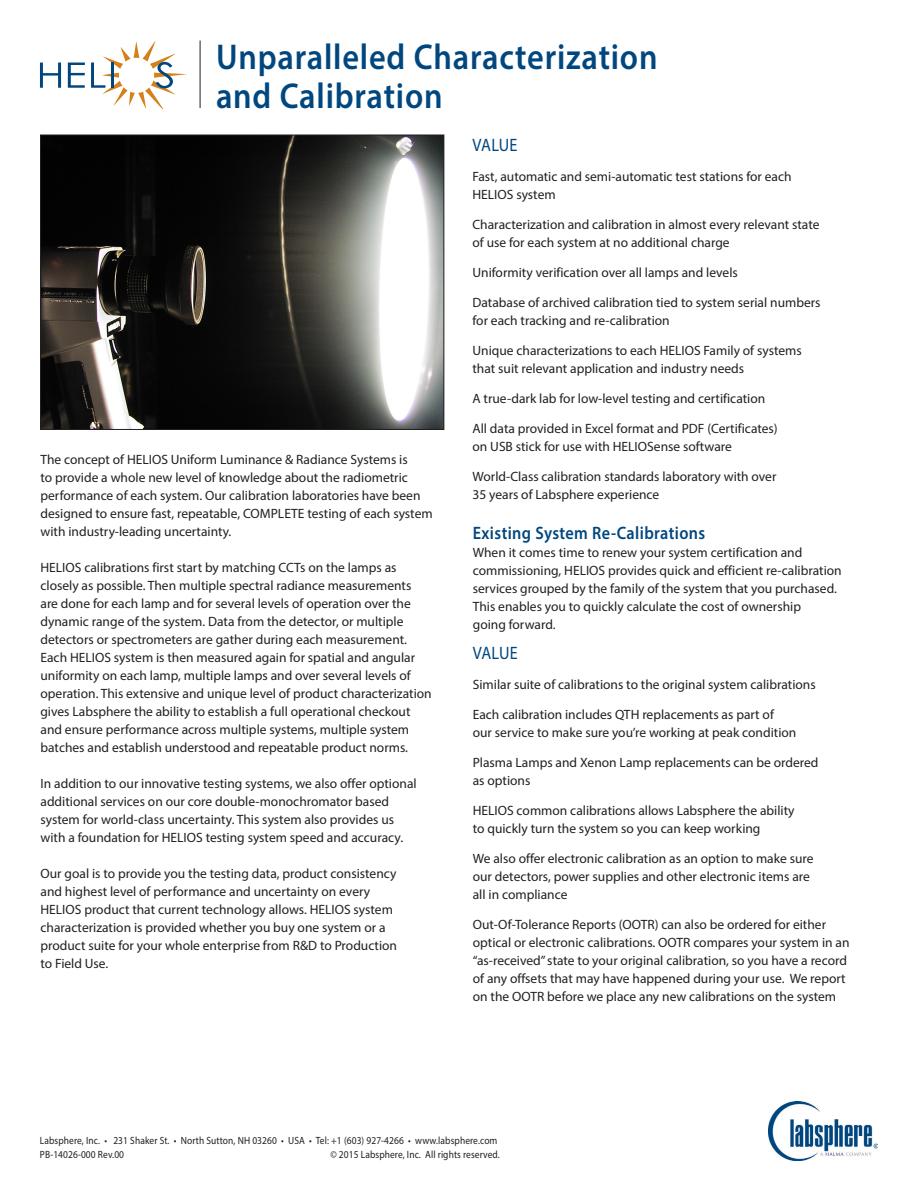
<style>
.page{position:relative;width:918px;height:1188px;background:#fff}
.page>*{position:absolute;margin:0;border:0;box-sizing:border-box;transform-origin:0 0}
.t1{font:600 36px "Myriad Pro";letter-spacing:.025em;color:#00477f;scale:.9 1}
.t2{font:600 18px "Myriad Pro";letter-spacing:.025em;color:#00477f;scale:.9 1}
.t3{font:18px "Myriad Pro";color:#00477f;scale:.9 1}
.t4{font:13.5px/18px "Myriad Pro";color:#231f20}
.t5{font:10.5px/13.5px "Myriad Pro";letter-spacing:.01em;color:#231f20;scale:.9 1}
</style>
<div class="page">
<img style="left:768px;top:1102px;width:109px;height:58px">
<svg style="left:40px;top:63px;width:21px;height:25px"></svg>
<svg style="left:68px;top:63px;width:17px;height:25px"></svg>
<svg style="left:91px;top:40px;width:96px;height:69px"></svg>
<div style="left:119px;top:58px;width:35px;height:35px;background:#fff;border-radius:50%"></div>
<hr style="left:200px;top:41px;width:1px;height:67px;background:#231f20">
<img style="left:42px;top:137px;width:400px;height:291px">
<div style="left:40px;top:135px;width:404px;height:295px;border:1px solid #231f20"></div>
<p class="t1" style="left:216px;top:34px;width:492px">Unparalleled Characterization</p>
<p class="t1" style="left:216px;top:73px;width:253px">and Calibration</p>
<p class="t3" style="left:473px;top:133px;width:51px">VALUE</p>
<p class="t4" style="left:472px;top:167px;width:321px">Fast, automatic and semi-automatic test stations for each</p>
<p class="t4" style="left:472px;top:185px;width:85px">HELIOS system</p>
<p class="t4" style="left:472px;top:215px;width:349px">Characterization and calibration in almost every relevant state</p>
<p class="t4" style="left:472px;top:233px;width:259px">of use for each system at no additional charge</p>
<p class="t4" style="left:472px;top:263px;width:267px">Uniformity verification over all lamps and levels</p>
<p class="t4" style="left:472px;top:293px;width:350px">Database of archived calibration tied to system serial numbers</p>
<p class="t4" style="left:472px;top:311px;width:199px">for each tracking and re-calibration</p>
<p class="t4" style="left:472px;top:341px;width:331px">Unique characterizations to each HELIOS Family of systems</p>
<p class="t4" style="left:472px;top:359px;width:273px">that suit relevant application and industry needs</p>
<p class="t4" style="left:472px;top:389px;width:294px">A true-dark lab for low-level testing and certification</p>
<p class="t4" style="left:472px;top:419px;width:307px">All data provided in Excel format and PDF (Certificates) on USB stick for use with HELIOSense software</p>
<p class="t4" style="left:472px;top:467px;width:306px">World-Class calibration standards laboratory with over</p>
<p class="t4" style="left:472px;top:485px;width:188px">35 years of Labsphere experience</p>
<p class="t2" style="left:473px;top:522px;width:260px">Existing System Re-Calibrations</p>
<p class="t4" style="left:473px;top:543px;width:371px">When it comes time to renew your system certification and commissioning, HELIOS provides quick and efficient re-calibration services grouped by the family of the system that you purchased.<br>This enables you to quickly calculate the cost of ownership<br>going forward.</p>
<p class="t3" style="left:473px;top:642px;width:51px">VALUE</p>
<p class="t4" style="left:473px;top:675px;width:344px">Similar suite of calibrations to the original system calibrations</p>
<p class="t4" style="left:473px;top:705px;width:325px">Each calibration includes QTH replacements as part of our service to make sure you’re working at peak condition</p>
<p class="t4" style="left:473px;top:753px;width:347px">Plasma Lamps and Xenon Lamp replacements can be ordered as options</p>
<p class="t4" style="left:473px;top:801px;width:323px">HELIOS common calibrations allows Labsphere the ability</p>
<p class="t4" style="left:473px;top:819px;width:289px">to quickly turn the system so you can keep working</p>
<p class="t4" style="left:473px;top:849px;width:342px">We also offer electronic calibration as an option to make sure our detectors, power supplies and other electronic items are</p>
<p class="t4" style="left:473px;top:885px;width:96px">all in compliance</p>
<p class="t4" style="left:473px;top:915px;width:378px">Out-Of-Tolerance Reports (OOTR) can also be ordered for either optical or electronic calibrations. OOTR compares your system in an “as-received” state to your original calibration, so you have a record of any offsets that may have happened during your use. We report on the OOTR before we place any new calibrations on the system</p>
<p class="t4" style="left:40px;top:450px;width:394px">The concept of HELIOS Uniform Luminance &amp; Radiance Systems is<br>to provide a whole new level of knowledge about the radiometric performance of each system. Our calibration laboratories have been designed to ensure fast, repeatable, COMPLETE testing of each system with industry-leading uncertainty.</p>
<p class="t4" style="left:40px;top:558px;width:358px">HELIOS calibrations first start by matching CCTs on the lamps as</p>
<p class="t4" style="left:40px;top:576px;width:372px">closely as possible. Then multiple spectral radiance measurements</p>
<p class="t4" style="left:40px;top:594px;width:393px">are done for each lamp and for several levels of operation over the dynamic range of the system. Data from the detector, or multiple detectors or spectrometers are gather during each measurement.<br>Each HELIOS system is then measured again for spatial and angular uniformity on each lamp, multiple lamps and over several levels of operation. This extensive and unique level of product characterization gives Labsphere the ability to establish a full operational checkout</p>
<p class="t4" style="left:40px;top:720px;width:370px">and ensure performance across multiple systems, multiple system</p>
<p class="t4" style="left:40px;top:738px;width:369px">batches and establish understood and repeatable product norms.</p>
<p class="t4" style="left:40px;top:774px;width:378px">In addition to our innovative testing systems, we also offer optional additional services on our core double-monochromator based</p>
<p class="t4" style="left:40px;top:810px;width:355px">system for world-class uncertainty. This system also provides us</p>
<p class="t4" style="left:40px;top:828px;width:364px">with a foundation for HELIOS testing system speed and accuracy.</p>
<p class="t4" style="left:40px;top:864px;width:358px">Our goal is to provide you the testing data, product consistency</p>
<p class="t4" style="left:40px;top:882px;width:331px">and highest level of performance and uncertainty on every</p>
<p class="t4" style="left:40px;top:900px;width:354px">HELIOS product that current technology allows. HELIOS system characterization is provided whether you buy one system or a</p>
<p class="t4" style="left:40px;top:936px;width:358px">product suite for your whole enterprise from R&amp;D to Production</p>
<p class="t4" style="left:40px;top:954px;width:69px">to Field Use.</p>
<p class="t5" style="left:40px;top:1134px;width:510px">Labsphere, Inc. • 231 Shaker St. • North Sutton, NH 03260 • USA • Tel: +1 (603) 927-4266 • www.labsphere.com<br>PB-14026-000 Rev.00</p>
<p class="t5" style="left:330px;top:1147px;width:190px">© 2015 Labsphere, Inc. All rights reserved.</p>
</div>
